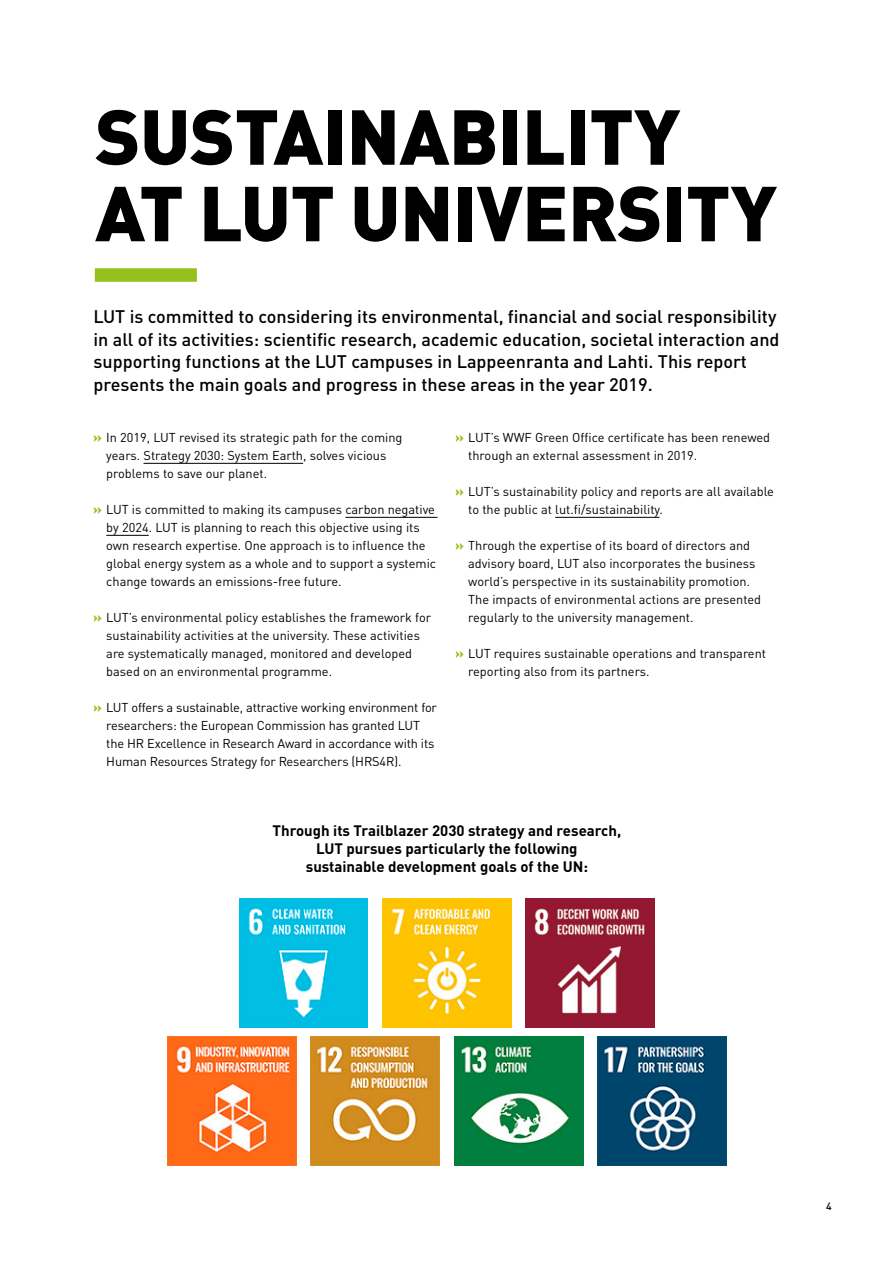
<style>
.page{position:relative;width:893px;height:1263px;background:#fff}
.page>*{position:absolute;margin:0;border:0;box-sizing:border-box;transform-origin:0 0}
.t1{font:900 76.5px/76.5px "DIN Pro";letter-spacing:-.01em;color:#000}
.t2{font:500 18px/22.5px "DIN Pro";color:#000}
.t3{font:700 15px/18px "DIN Pro";color:#000;text-align:center}
.t4{font:12.75px/18px "DIN Pro";color:#000}
.t5{font:500 10.5px "DIN Pro";color:#000}
.s1{font-weight:900;color:#95c11f}
</style>
<div class="page">
<hr style="left:144px;top:463px;width:159px;height:1px;background:#000">
<hr style="left:345px;top:517px;width:92px;height:1px;background:#000">
<hr style="left:106px;top:535px;width:43px;height:1px;background:#000">
<hr style="left:555px;top:517px;width:104px;height:1px;background:#000">
<img style="left:239px;top:898px;width:129px;height:129px">
<img style="left:167px;top:1037px;width:129px;height:129px">
<img style="left:383px;top:898px;width:128px;height:129px">
<img style="left:526px;top:898px;width:129px;height:129px">
<img style="left:311px;top:1037px;width:129px;height:129px">
<img style="left:454px;top:1037px;width:129px;height:129px">
<img style="left:598px;top:1037px;width:128px;height:129px">
<div style="left:95px;top:268px;width:102px;height:14px;background:#95c11f"></div>
<h1 class="t1" style="left:95px;top:89px;width:683px">SUSTAINABILITY<br>AT LUT UNIVERSITY</h1>
<p class="t2" style="left:94px;top:303px;width:687px">LUT is committed to considering its environmental, financial and social responsibility in all of its activities: scientific research, academic education, societal interaction and supporting functions at the LUT campuses in Lappeenranta and Lahti. This report presents the main goals and progress in these areas in the year 2019.</p>
<p class="t4" style="left:106px;top:427px;width:298px;text-indent:-13px"><span class="s1">»</span> In 2019, LUT revised its strategic path for the coming years. Strategy 2030: System Earth, solves vicious problems to save our planet.</p>
<p class="t4" style="left:106px;top:499px;width:331px;text-indent:-13px"><span class="s1">»</span> LUT is committed to making its campuses carbon negative by 2024. LUT is planning to reach this objective using its own research expertise. One approach is to influence the global energy system as a whole and to support a systemic change towards an emissions-free future.</p>
<p class="t4" style="left:106px;top:607px;width:326px;text-indent:-13px"><span class="s1">»</span> LUT’s environmental policy establishes the framework for sustainability activities at the university. These activities are systematically managed, monitored and developed based on an environmental programme.</p>
<p class="t4" style="left:106px;top:697px;width:332px;text-indent:-13px"><span class="s1">»</span> LUT offers a sustainable, attractive working environment for researchers: the European Commission has granted LUT the HR Excellence in Research Award in accordance with its Human Resources Strategy for Researchers (HRS4R).</p>
<p class="t4" style="left:468px;top:427px;width:303px;text-indent:-13px"><span class="s1">»</span> LUT’s WWF Green Office certificate has been renewed through an external assessment in 2019.</p>
<p class="t4" style="left:468px;top:481px;width:307px;text-indent:-13px"><span class="s1">»</span> LUT’s sustainability policy and reports are all available to the public at lut.fi/sustainability.</p>
<p class="t4" style="left:468px;top:535px;width:294px;text-indent:-13px"><span class="s1">»</span> Through the expertise of its board of directors and advisory board, LUT also incorporates the business world’s perspective in its sustainability promotion.<br>The impacts of environmental actions are presented regularly to the university management.</p>
<p class="t4" style="left:468px;top:643px;width:299px;text-indent:-13px"><span class="s1">»</span> LUT requires sustainable operations and transparent reporting also from its partners.</p>
<p class="t3" style="left:273px;top:820px;width:350px">Through its Trailblazer 2030 strategy and research,<br>LUT pursues particularly the following<br>sustainable development goals of the UN:</p>
<p class="t5" style="left:826px;top:1197px;width:7px">4</p>
</div>
